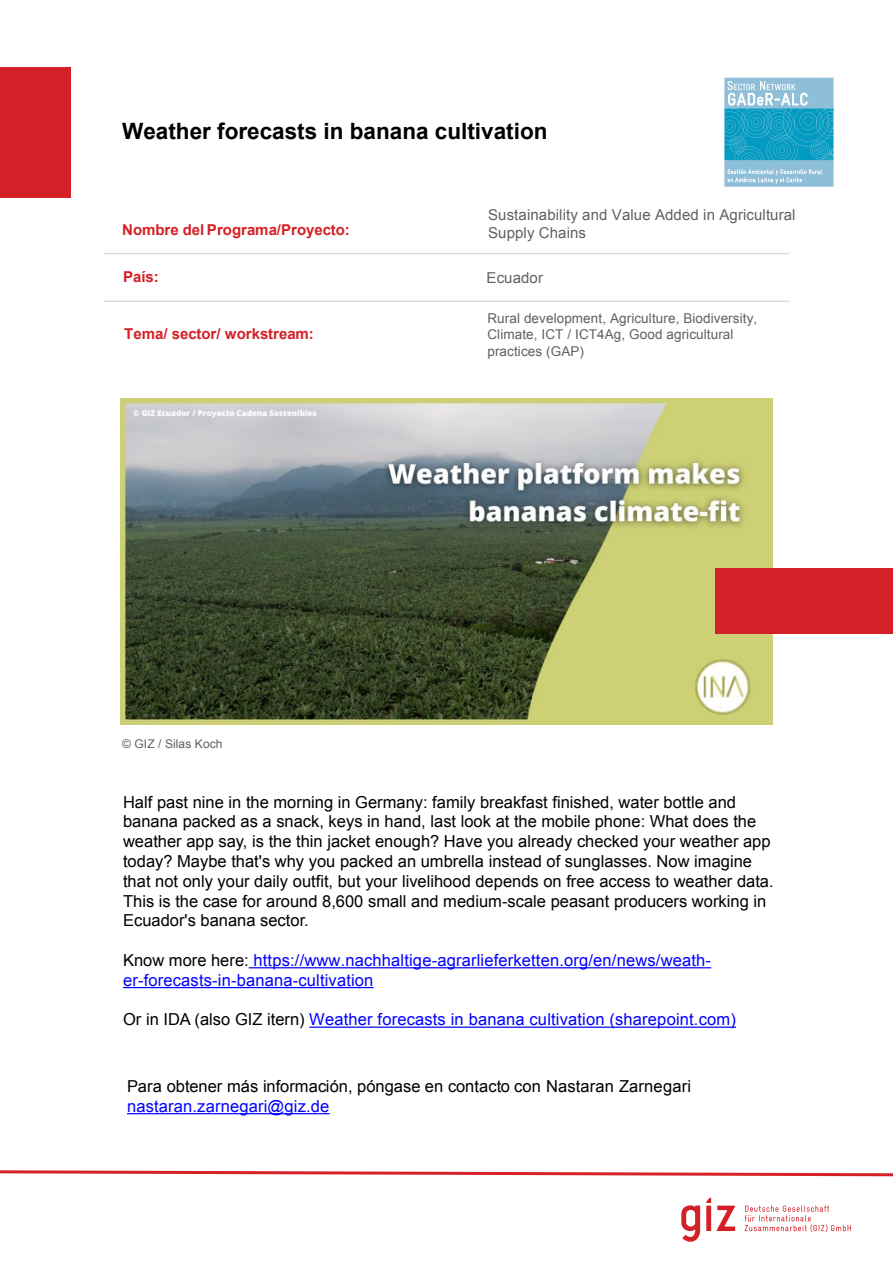
<style>
.page{position:relative;width:893px;height:1263px;background:#fff}
.page>*{position:absolute;margin:0;border:0;box-sizing:border-box;transform-origin:0 0}
.t1{font:700 22.5px "Arial";color:#000}
.t2{font:16.5px/19.8px "Arial";color:#000}
.t3{font:16.5px/19.8px "Arial";letter-spacing:.01em;color:#00f}
.t4{font:15px/18px "Arial";letter-spacing:.005em;color:#606060}
.t5{font:700 15px "Arial";letter-spacing:-.005em;color:#d42027}
.t6{font:13.5px/16.2px "Arial";letter-spacing:.005em;color:#606060}
.t7{font:12px "Arial";letter-spacing:.005em;color:#606060}
.s1{color:#000}
</style>
<div class="page">
<svg style="left:681px;top:1205px;width:19px;height:37px"></svg>
<svg style="left:706px;top:1198px;width:29px;height:33px"></svg>
<svg style="left:744px;top:1206px;width:107px;height:26px"></svg>
<svg style="left:0;top:1170px;width:892px;height:7px"></svg>
<svg style="left:724px;top:77px;width:110px;height:110px;background:#5fb6d2"></svg>
<div style="left:0;top:67px;width:71px;height:130px;background:#d42027"></div>
<hr style="left:127px;top:1113px;width:202px;height:1px;background:#00f">
<hr style="left:104px;top:253px;width:685px;height:1px;background:#606060">
<hr style="left:104px;top:301px;width:685px;height:1px;background:#606060">
<hr style="left:249px;top:967px;width:456px;height:1px;background:#00f">
<hr style="left:123px;top:987px;width:250px;height:1px;background:#00f">
<hr style="left:309px;top:1027px;width:427px;height:1px;background:#00f">
<img style="left:120px;top:399px;width:652px;height:325px">
<div style="left:715px;top:568px;width:177px;height:65px;background:#d42027"></div>
<h1 class="t1" style="left:122px;top:116px;width:427px">Weather forecasts in banana cultivation</h1>
<p class="t5" style="left:122px;top:220px;width:229px">Nombre del Programa/Proyecto:</p>
<p class="t4" style="left:488px;top:206px;width:309px">Sustainability and Value Added in Agricultural<br>Supply Chains</p>
<p class="t5" style="left:123px;top:267px;width:37px">País:</p>
<p class="t4" style="left:486px;top:269px;width:58px">Ecuador</p>
<p class="t5" style="left:124px;top:324px;width:191px">Tema/ sector/ workstream:</p>
<p class="t7" style="left:122px;top:736px;width:102px">© GIZ / Silas Koch</p>
<p class="t6" style="left:487px;top:311px;width:271px">Rural development, Agriculture, Biodiversity,<br>Climate, ICT / ICT4Ag, Good agricultural practices (GAP)</p>
<p class="t2" style="left:123px;top:792px;width:652px">Half past nine in the morning in Germany: family breakfast finished, water bottle and banana packed as a snack, keys in hand, last look at the mobile phone: What does the weather app say, is the thin jacket enough? Have you already checked your weather app today? Maybe that's why you packed an umbrella instead of sunglasses. Now imagine that not only your daily outfit, but your livelihood depends on free access to weather data.<br>This is the case for around 8,600 small and medium-scale peasant producers working in Ecuador's banana sector.</p>
<p class="t3" style="left:123px;top:951px;width:589px"><span class="s1">Know more here:</span> https://www.nachhaltige-agrarlieferketten.org/en/news/weath&shy;er-forecasts-in-banana-cultivation</p>
<p class="t3" style="left:123px;top:1010px;width:614px"><span class="s1">Or in IDA (also GIZ itern)</span> Weather forecasts in banana cultivation (sharepoint.com)</p>
<p class="t2" style="left:127px;top:1077px;width:565px">Para obtener más información, póngase en contacto con Nastaran Zarnegari</p>
<p class="t3" style="left:127px;top:1096px;width:204px">nastaran.zarnegari@giz.de</p>
</div>
